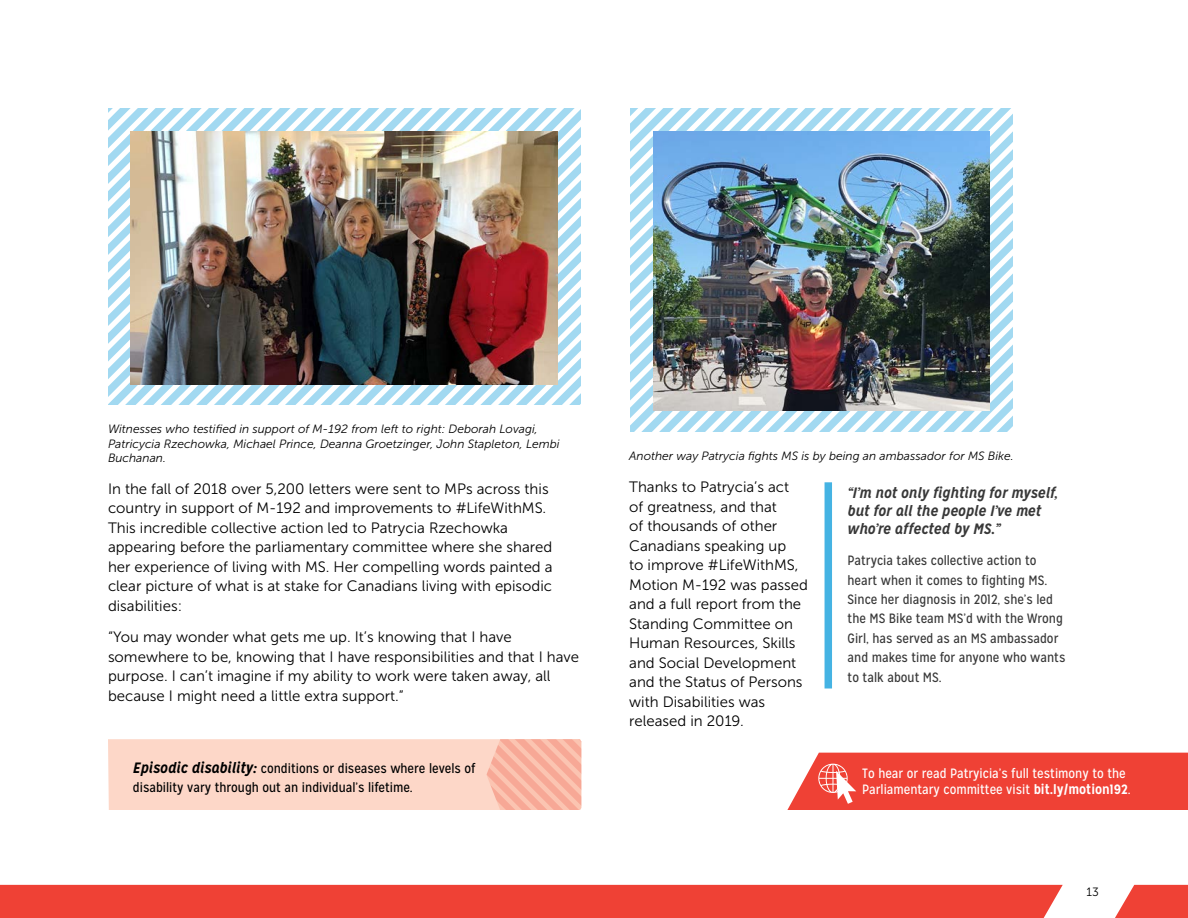
<style>
.page{position:relative;width:1188px;height:918px;background:#fff}
.page>*{position:absolute;margin:0;border:0;box-sizing:border-box;transform-origin:0 0}
.t1{font:15px/19.5px "Museo Sans 300";color:#000}
.t2{font:italic 700 15px/18px "Mission Gothic";color:#383838}
.t3{font:13.5px/19.5px "Mission Gothic";color:#383838}
.t4{font:13.5px/19.5px "Mission Gothic";color:#000}
.t5{font:13.5px/16.2px "Mission Gothic";color:#fff}
.t6{font:italic 12px/14.4px "Museo Sans 300";color:#000}
.t7{font:12px "Museo Sans 300";color:#000}
.s1{font-weight:700;font-style:italic;font-size:15px}
.s2{font-weight:700}
</style>
<div class="page">
<svg style="left:1115px;top:885px;width:73px;height:33px;background:#f1594f"></svg>
<div style="left:0;top:885px;width:1063px;height:33px;background:#ef4135"></div>
<div style="left:825px;top:482px;width:7px;height:207px;background:#45b3e3"></div>
<svg style="left:108px;top:109px;width:10px;height:296px"></svg>
<svg style="left:118px;top:109px;width:27px;height:296px"></svg>
<svg style="left:216px;top:109px;width:364px;height:296px"></svg>
<svg style="left:630px;top:109px;width:9px;height:323px"></svg>
<svg style="left:639px;top:109px;width:27px;height:323px"></svg>
<svg style="left:737px;top:109px;width:275px;height:323px"></svg>
<img style="left:131px;top:132px;width:427px;height:252px">
<svg style="left:108px;top:739px;width:473px;height:71px;background:#fcd0c1"></svg>
<svg style="left:787px;top:753px;width:401px;height:57px;background:#ef4c41"></svg>
<img style="left:653px;top:131px;width:337px;height:279px">
<p class="t6" style="left:108px;top:422px;width:453px">Witnesses who testified in support of M-192 from left to right: Deborah Lovagi,<br>Patricycia Rzechowka, Michael Prince, Deanna Groetzinger, John Stapleton, Lembi<br>Buchanan.</p>
<p class="t1" style="left:108px;top:479px;width:446px">In the fall of 2018 over 5,200 letters were sent to MPs across this country in support of M-192 and improvements to #LifeWithMS.<br>This incredible collective action led to Patrycia Rzechowka appearing before the parliamentary committee where she shared her experience of living with MS. Her compelling words painted a clear picture of what is at stake for Canadians living with episodic disabilities:</p>
<p class="t1" style="left:108px;top:627px;width:473px">“You may wonder what gets me up. It’s knowing that I have somewhere to be, knowing that I have responsibilities and that I have purpose. I can’t imagine if my ability to work were taken away, all because I might need a little extra support.”</p>
<p class="t6" style="left:629px;top:449px;width:386px">Another way Patrycia fights MS is by being an ambassador for MS Bike.</p>
<p class="t1" style="left:629px;top:478px;width:180px">Thanks to Patrycia’s act<br>of greatness, and that<br>of thousands of other<br>Canadians speaking up<br>to improve #LifeWithMS,<br>Motion M-192 was passed and a full report from the<br>Standing Committee on<br>Human Resources, Skills and Social Development and the Status of Persons with Disabilities was released in 2019.</p>
<p class="t2" style="left:848px;top:483px;width:212px">“I’m not only fighting for myself, but for all the people I’ve met who’re affected by MS.”</p>
<p class="t3" style="left:848px;top:551px;width:219px">Patrycia takes collective action to heart when it comes to fighting MS.<br>Since her diagnosis in 2012, she’s led the MS Bike team MS’d with the Wrong<br>Girl, has served as an MS ambassador and makes time for anyone who wants to talk about MS.</p>
<p class="t4" style="left:133px;top:759px;width:344px"><span class="s1">Episodic disability:</span> conditions or diseases where levels of disability vary through out an individual’s lifetime.</p>
<p class="t5" style="left:862px;top:766px;width:270px">To hear or read Patryicia’s full testimony to the<br>Parliamentary committee visit <span class="s2">bit.ly/motion192</span>.</p>
<p class="t7" style="left:1087px;top:886px;width:14px">13</p>
</div>
